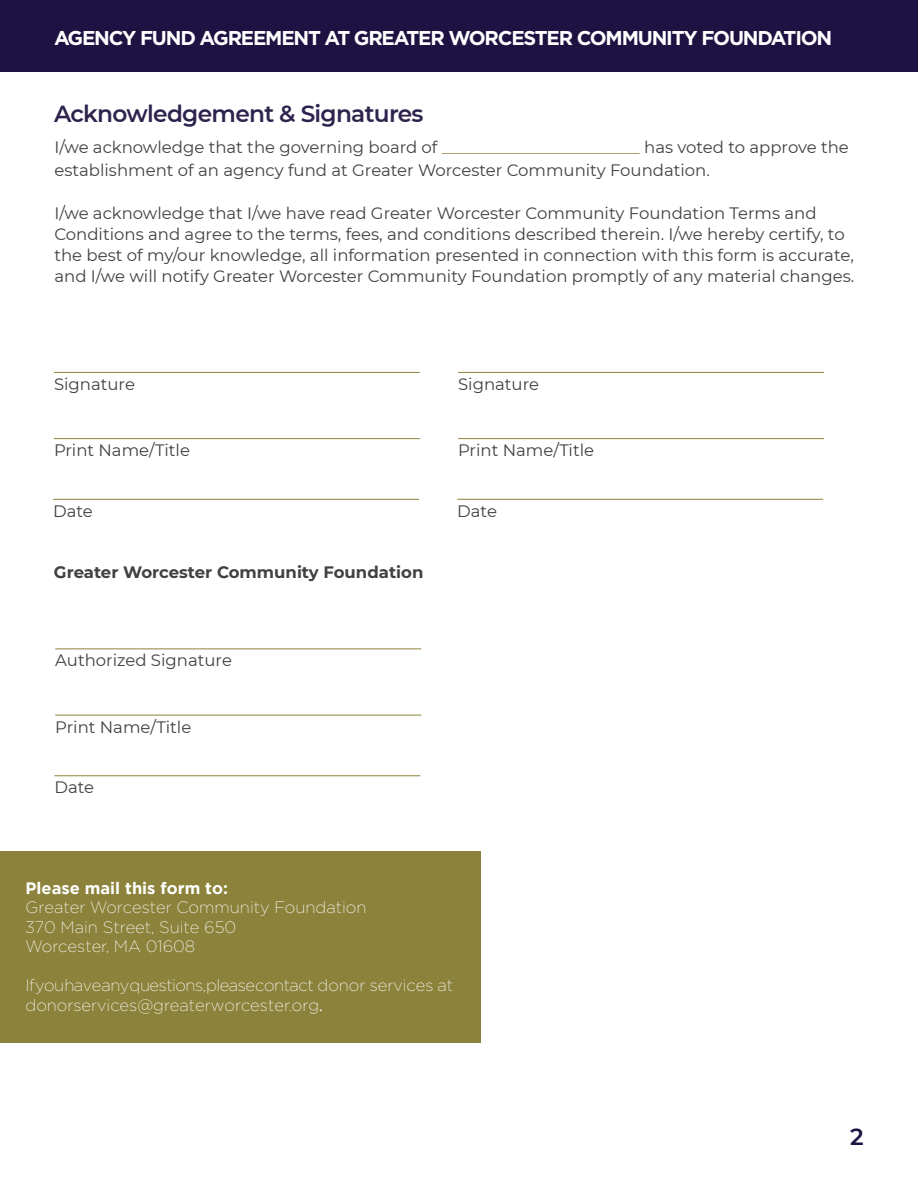
<style>
.page{position:relative;width:918px;height:1188px;background:#fff}
.page>*{position:absolute;margin:0;border:0;box-sizing:border-box;transform-origin:0 0}
.t1{font:600 23.25px "Montserrat";letter-spacing:-.03em;color:#2e234d}
.t2{font:600 23.25px "Montserrat";color:#1e1242}
.t3{font:700 19.95px "Gotham";letter-spacing:-.06em;color:#fff}
.t4{font:16.5px/21px "Montserrat";color:#414042}
.t5{font:200 16.5px/19.5px "Gotham";color:#fff}
.t6{font:700 16.5px "Montserrat";color:#414042}
.t7{font:700 16.5px "Gotham";color:#fff}
.s1{color:#958a4a}
.s2{font-family:"Minion Pro";font-weight:400}
</style>
<div class="page">
<hr style="left:54px;top:372px;width:366px;height:1px;background:#8c823b">
<hr style="left:54px;top:438px;width:366px;height:1px;background:#8c823b">
<hr style="left:53px;top:499px;width:366px;height:1px;background:#8c823b">
<hr style="left:458px;top:372px;width:366px;height:1px;background:#8c823b">
<hr style="left:458px;top:438px;width:366px;height:1px;background:#8c823b">
<hr style="left:457px;top:499px;width:366px;height:1px;background:#8c823b">
<div style="left:0;top:851px;width:481px;height:192px;background:#8c823b"></div>
<div style="left:0;top:0;width:918px;height:71px;background:#1e1242"></div>
<hr style="left:55px;top:649px;width:366px;height:1px;background:#8c823b">
<hr style="left:55px;top:715px;width:366px;height:1px;background:#8c823b">
<hr style="left:54px;top:775px;width:366px;height:1px;background:#8c823b">
<p class="t3" style="left:54px;top:26px;width:780px">AGENCY FUND AGREEMENT AT GREATER WORCESTER COMMUNITY FOUNDATION</p>
<h1 class="t1" style="left:54px;top:97px;width:371px">Acknowledgement &amp; Signatures</h1>
<p class="t4" style="left:54px;top:136px;width:796px;line-height:22.5px">I/we acknowledge that the governing board of <span class="s1">________________________</span> has voted to approve the establishment of an agency fund at Greater Worcester Community Foundation.</p>
<p class="t4" style="left:54px;top:202px;width:801px">I/we acknowledge that I/we have read Greater Worcester Community Foundation Terms and Conditions and agree to the terms, fees, and conditions described therein. I/we hereby certify, to the best of my/our knowledge, all information presented in connection with this form is accurate, and I/we will notify Greater Worcester Community Foundation promptly of any material changes.</p>
<p class="t4" style="left:54px;top:373px;width:82px">Signature</p>
<p class="t4" style="left:54px;top:439px;width:138px">Print Name/Title</p>
<p class="t4" style="left:53px;top:500px;width:41px">Date</p>
<p class="t6" style="left:54px;top:560px;width:371px">Greater Worcester Community Foundation</p>
<p class="t4" style="left:55px;top:649px;width:178px">Authorized Signature</p>
<p class="t4" style="left:55px;top:716px;width:138px">Print Name/Title</p>
<p class="t4" style="left:54px;top:776px;width:41px">Date</p>
<p class="t4" style="left:458px;top:373px;width:82px">Signature</p>
<p class="t4" style="left:458px;top:439px;width:138px">Print Name/Title</p>
<p class="t4" style="left:457px;top:500px;width:41px">Date</p>
<p class="t7" style="left:26px;top:878px;width:204px">Please mail this form to:</p>
<p class="t5" style="left:26px;top:897px;width:342px">Greater Worcester Community Foundation<br>370 Main Street, Suite 650<br>Worcester, MA 01608</p>
<p class="t5" style="left:26px;top:975px;width:429px">If you have any questions, please contact donor services at donorservices@greaterworcester.org<span class="s2">.</span></p>
<h1 class="t2" style="left:850px;top:1120px;width:15px">2</h1>
</div>
